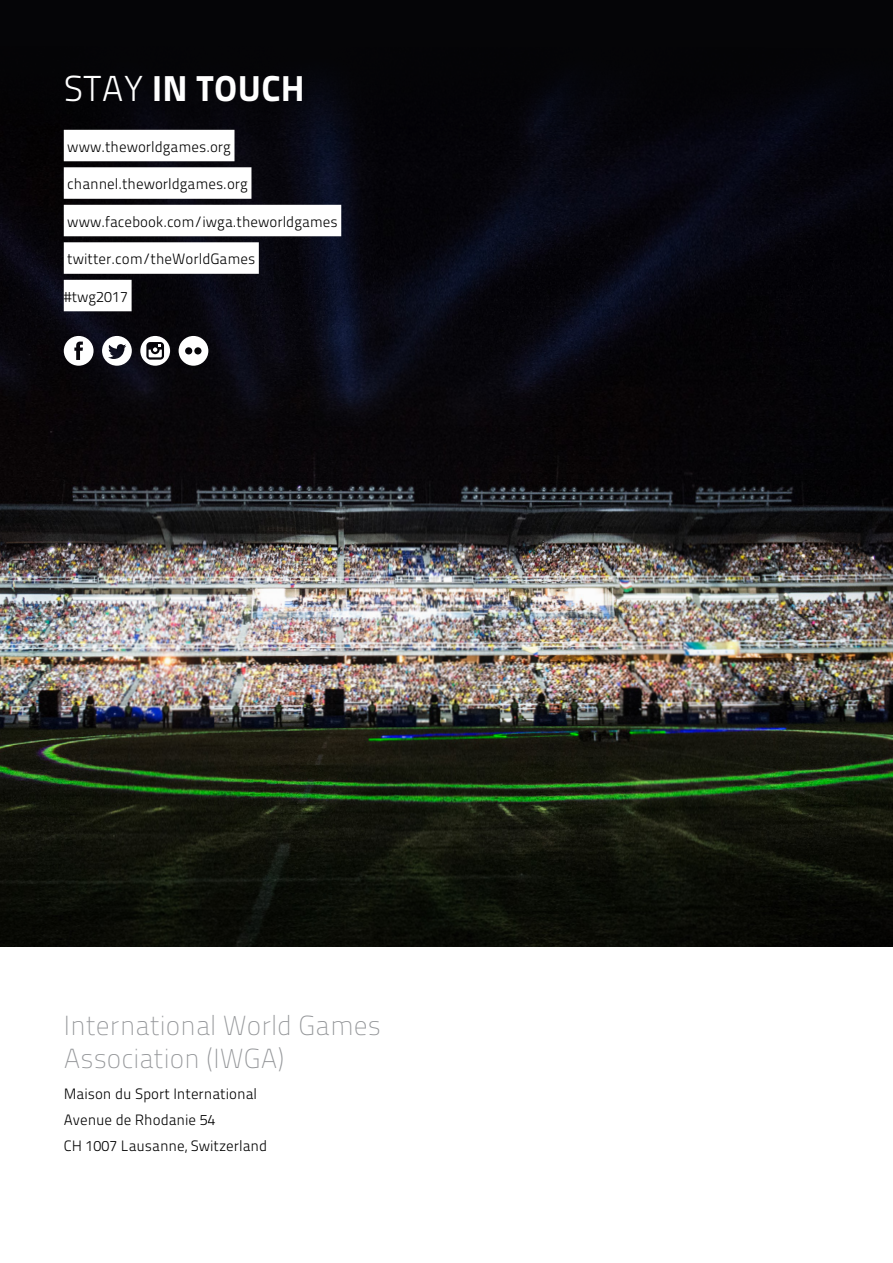
<style>
.page{position:relative;width:893px;height:1263px;background:#fff}
.page>*{position:absolute;margin:0;border:0;box-sizing:border-box;transform-origin:0 0}
.H1_Header_White{font:36px "Titillium Maps 26 L 999 wt";letter-spacing:.01em;color:#fff}
.t1{font:27.45px/33px "Titillium Maps 26 L 1 wt";color:#939598}
.sports{font:15px "Titillium Maps 26 L 250 wt";color:#000}
.Paragraph_Text{font:15px "Titillium Maps 26 L 250 wt";color:#000}
.s1{font-family:"Titillium Maps 26 L 250 wt"}
</style>
<div class="page">
<div style="left:0;top:0;width:893px;height:946px;background:#050507"></div>
<img style="left:0;top:84px;width:893px;height:862px">
<div style="left:64px;top:130px;width:170px;height:31px;background:#fff"></div>
<div style="left:64px;top:167px;width:187px;height:32px;background:#fff"></div>
<div style="left:64px;top:205px;width:277px;height:31px;background:#fff"></div>
<div style="left:64px;top:242px;width:195px;height:32px;background:#fff"></div>
<div style="left:64px;top:280px;width:68px;height:31px;background:#fff"></div>
<svg style="left:64px;top:336px;width:30px;height:30px"></svg>
<svg style="left:102px;top:336px;width:30px;height:30px"></svg>
<svg style="left:140px;top:336px;width:30px;height:30px"></svg>
<svg style="left:179px;top:336px;width:29px;height:30px"></svg>
<p class="H1_Header_White" style="left:64px;top:60px;width:242px"><span class="s1">STAY</span> IN TOUCH</p>
<p class="sports" style="left:67px;top:135px;width:165px">www.theworldgames.org</p>
<p class="sports" style="left:67px;top:173px;width:182px">channel.theworldgames.org</p>
<p class="sports" style="left:67px;top:210px;width:272px">www.facebook.com/iwga.theworldgames</p>
<p class="sports" style="left:67px;top:248px;width:189px">twitter.com/theWorldGames</p>
<p class="sports" style="left:64px;top:285px;width:66px">#twg2017</p>
<p class="t1" style="left:64px;top:1007px;width:319px">International World Games<br>Association (IWGA)</p>
<p class="Paragraph_Text" style="left:64px;top:1083px;width:195px">Maison du Sport International</p>
<p class="Paragraph_Text" style="left:64px;top:1109px;width:153px">Avenue de Rhodanie 54</p>
<p class="Paragraph_Text" style="left:64px;top:1135px;width:205px">CH 1007 Lausanne, Switzerland</p>
</div>
